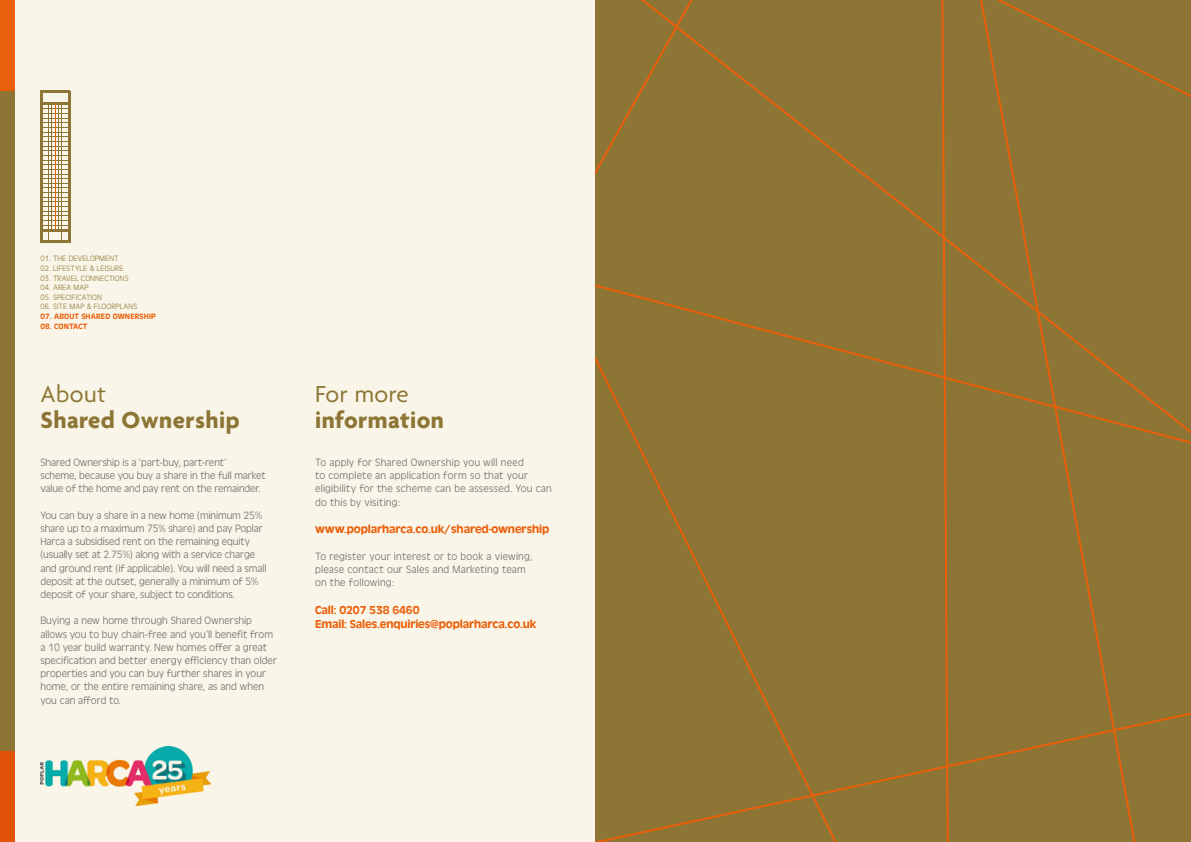
<style>
.page{position:relative;width:1191px;height:842px;background:#f9f5e8}
.page>*{position:absolute;margin:0;border:0;box-sizing:border-box;transform-origin:0 0}
.t1{font:700 25px "Agenda";letter-spacing:.02em;color:#8d7635}
.t2{font:25px "Agenda";letter-spacing:.02em;color:#8d7635}
.t3{font:500 12px/14.4px "Antique Oli";letter-spacing:-.01em;color:#ea5f0a}
.t4{font:300 11px/13.2px "Antique Oli";letter-spacing:-.005em;color:#706f6f}
.t5{font:300 11px/13.2px "Antique Oli";letter-spacing:.02em;color:#706f6f}
.t6{font:300 8px "Antique Oli";letter-spacing:.02em;color:#8d7635}
.t7{font:500 8px "Antique Oli";letter-spacing:.02em;color:#ea5f0a}
</style>
<div class="page">
<hr style="left:40px;top:91px;width:3px;height:151px;background:#8d7635">
<hr style="left:68px;top:91px;width:2px;height:151px;background:#8d7635">
<hr style="left:40px;top:91px;width:30px;height:2px;background:#8d7635">
<hr style="left:40px;top:102px;width:30px;height:2px;background:#8d7635">
<hr style="left:40px;top:108px;width:30px;height:1px;background:#8d7635">
<hr style="left:40px;top:127px;width:30px;height:1px;background:#8d7635">
<hr style="left:40px;top:146px;width:30px;height:1px;background:#8d7635">
<hr style="left:40px;top:169px;width:30px;height:1px;background:#8d7635">
<hr style="left:40px;top:192px;width:30px;height:1px;background:#8d7635">
<hr style="left:40px;top:216px;width:30px;height:1px;background:#8d7635">
<hr style="left:40px;top:118px;width:30px;height:1px;background:#8d7635">
<hr style="left:40px;top:136px;width:30px;height:1px;background:#8d7635">
<hr style="left:40px;top:155px;width:30px;height:1px;background:#8d7635">
<hr style="left:40px;top:178px;width:30px;height:1px;background:#8d7635">
<hr style="left:40px;top:202px;width:30px;height:1px;background:#8d7635">
<hr style="left:40px;top:225px;width:30px;height:1px;background:#8d7635">
<hr style="left:40px;top:113px;width:30px;height:1px;background:#8d7635">
<hr style="left:40px;top:132px;width:30px;height:1px;background:#8d7635">
<hr style="left:40px;top:150px;width:30px;height:1px;background:#8d7635">
<hr style="left:40px;top:174px;width:30px;height:1px;background:#8d7635">
<hr style="left:40px;top:197px;width:30px;height:1px;background:#8d7635">
<hr style="left:40px;top:220px;width:30px;height:1px;background:#8d7635">
<hr style="left:40px;top:122px;width:30px;height:1px;background:#8d7635">
<hr style="left:40px;top:141px;width:30px;height:1px;background:#8d7635">
<hr style="left:40px;top:164px;width:30px;height:1px;background:#8d7635">
<hr style="left:40px;top:188px;width:30px;height:1px;background:#8d7635">
<hr style="left:40px;top:211px;width:30px;height:1px;background:#8d7635">
<hr style="left:40px;top:160px;width:30px;height:1px;background:#8d7635">
<hr style="left:40px;top:183px;width:30px;height:1px;background:#8d7635">
<hr style="left:40px;top:206px;width:30px;height:1px;background:#8d7635">
<hr style="left:40px;top:240px;width:30px;height:2px;background:#8d7635">
<hr style="left:48px;top:103px;width:1px;height:139px;background:#8d7635">
<hr style="left:61px;top:103px;width:1px;height:139px;background:#8d7635">
<hr style="left:58px;top:103px;width:1px;height:127px;background:#8d7635">
<hr style="left:52px;top:103px;width:1px;height:127px;background:#8d7635">
<hr style="left:55px;top:103px;width:1px;height:127px;background:#ea5f0a">
<hr style="left:40px;top:230px;width:30px;height:2px;background:#8d7635">
<div style="left:0;top:0;width:14px;height:842px;background:#8d7635"></div>
<div style="left:0;top:0;width:14px;height:91px;background:#ea5f0a"></div>
<div style="left:0;top:751px;width:14px;height:91px;background:#e25209"></div>
<div style="left:595px;top:0;width:596px;height:646px;background:#8d7635"></div>
<div style="left:595px;top:646px;width:596px;height:196px;background:#8d7635"></div>
<img style="left:40px;top:747px;width:170px;height:58px">
<p class="t6" style="left:40px;top:254px;width:80px">01. THE DEVELOPMENT</p>
<p class="t6" style="left:40px;top:264px;width:85px">02. LIFESTYLE &amp; LEISURE</p>
<p class="t6" style="left:40px;top:274px;width:90px">03. TRAVEL CONNECTIONS</p>
<p class="t6" style="left:40px;top:283px;width:50px">04. AREA MAP</p>
<p class="t6" style="left:40px;top:293px;width:63px">05. SPECIFICATION</p>
<p class="t6" style="left:40px;top:302px;width:98px">06. SITE MAP &amp; FLOORPLANS</p>
<p class="t7" style="left:40px;top:312px;width:117px">07. ABOUT SHARED OWNERSHIP</p>
<p class="t7" style="left:40px;top:321px;width:49px">08. CONTACT</p>
<h1 class="t2" style="left:40px;top:381px;width:67px">About</h1>
<h1 class="t1" style="left:40px;top:407px;width:201px">Shared Ownership</h1>
<p class="t4" style="left:40px;top:456px;width:227px">Shared Ownership is a ‘part-buy, part-rent’<br>scheme, because you buy a share in the full market value of the home and pay rent on the remainder.</p>
<p class="t4" style="left:40px;top:509px;width:227px">You can buy a share in a new home (minimum 25% share up to a maximum 75% share) and pay Poplar Harca a subsidised rent on the remaining equity (usually set at 2.75%) along with a service charge and ground rent (if applicable). You will need a small deposit at the outset, generally a minimum of 5% deposit of your share, subject to conditions.</p>
<p class="t4" style="left:40px;top:614px;width:238px">Buying a new home through Shared Ownership allows you to buy chain-free and you’ll benefit from a 10 year build warranty. New homes offer a great specification and better energy efficiency than older properties and you can buy further shares in your home, or the entire remaining share, as and when you can afford to.</p>
<h1 class="t2" style="left:315px;top:381px;width:95px">For more</h1>
<h1 class="t1" style="left:315px;top:407px;width:130px">information</h1>
<p class="t5" style="left:315px;top:456px;width:238px">To apply for Shared Ownership you will need<br>to complete an application form so that your eligibility for the scheme can be assessed. You can do this by visiting:</p>
<p class="t3" style="left:315px;top:522px;width:236px">www.poplarharca.co.uk/shared-ownership</p>
<p class="t5" style="left:315px;top:550px;width:219px">To register your interest or to book a viewing, please contact our Sales and Marketing team on the following:</p>
<p class="t3" style="left:315px;top:602px;width:223px">Call: 0207 538 6460<br>Email: Sales.enquiries@poplarharca.co.uk</p>
</div>
